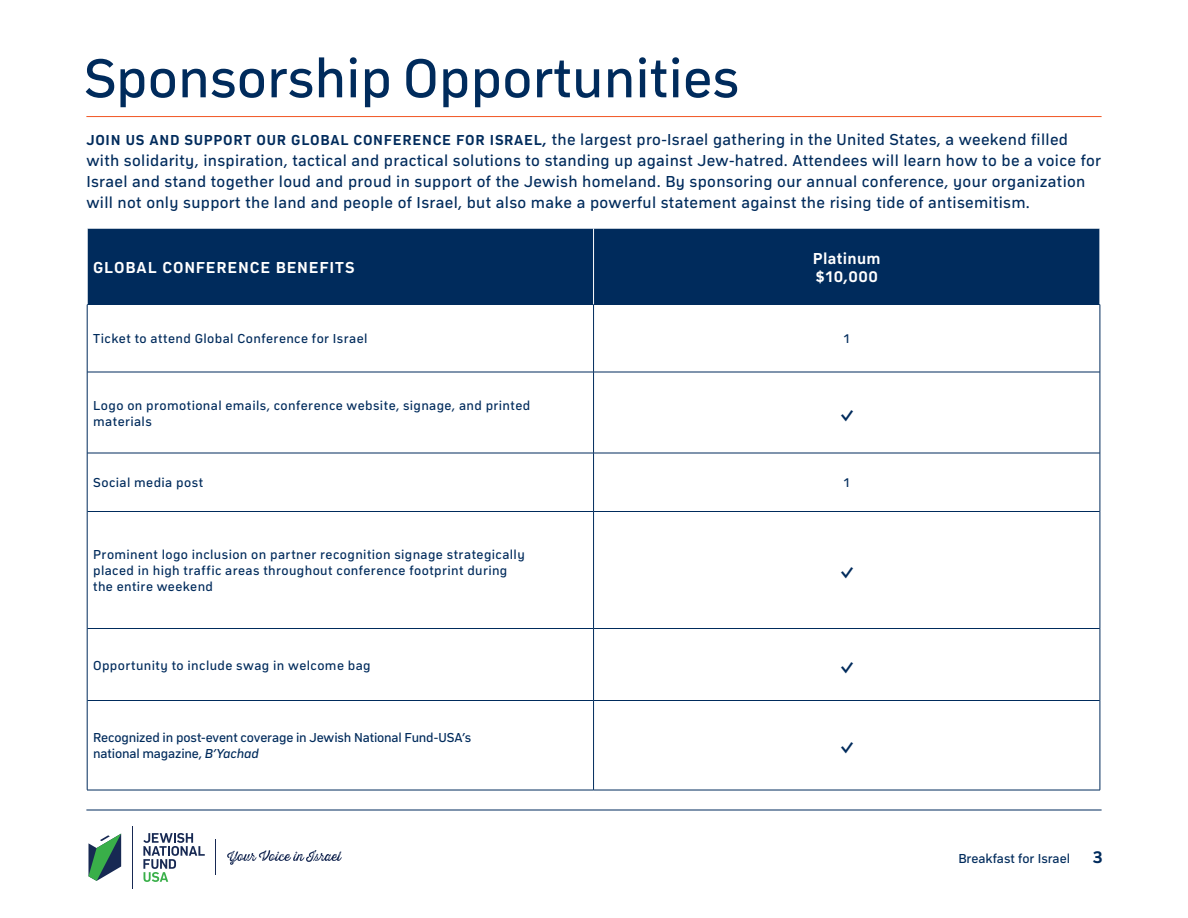
<style>
.page{position:relative;width:1188px;height:918px;background:#fff}
.page>*{position:absolute;margin:0;border:0;box-sizing:border-box;transform-origin:0 0}
.t1{font:57px "Compasse";color:#002b5c}
.BODY{font:italic 700 19.5px "Aptos";color:#002b5c}
.Body_Text{font:16.5px/21px "Compasse";letter-spacing:.02em;color:#002b5c}
.BODY-2{font:700 16.5px "Compasse";letter-spacing:.045em;color:#fff}
.BODY-3{font:700 16.5px "Compasse";letter-spacing:.02em;color:#fff}
.BODY-4{font:13.5px/16.2px "Compasse";letter-spacing:.03em;color:#002b5c}
.BODY-5{font:13.5px/16.2px "Compasse";letter-spacing:-.01em;color:#002b5c}
.BODY-6{font:13.5px "Compasse";color:#002b5c}
.s1{font-weight:700;font-size:15px}
.s2{font-style:italic}
.s3{font-weight:700;font-size:18px}
</style>
<div class="page">
<hr style="left:86px;top:810px;width:1016px;height:1px;background:#002b5c">
<hr style="left:216px;top:840px;width:1px;height:35px;background:#172953">
<svg style="left:227px;top:850px;width:115px;height:15px"></svg>
<hr style="left:132px;top:826px;width:1px;height:63px;background:#172953">
<svg style="left:88px;top:834px;width:33px;height:47px"></svg>
<svg style="left:143px;top:833px;width:62px;height:49px"></svg>
<hr style="left:86px;top:116px;width:1016px;height:1px;background:#f15622">
<div style="left:88px;top:229px;width:1012px;height:75px;background:#002b5c"></div>
<hr style="left:87px;top:304px;width:507px;height:1px;background:#002b5c">
<hr style="left:594px;top:304px;width:506px;height:1px;background:#002b5c">
<hr style="left:593px;top:305px;width:1px;height:67px;background:#002b5c">
<hr style="left:87px;top:372px;width:507px;height:1px;background:#002b5c">
<hr style="left:594px;top:372px;width:506px;height:1px;background:#002b5c">
<hr style="left:593px;top:372px;width:1px;height:81px;background:#002b5c">
<hr style="left:87px;top:453px;width:507px;height:1px;background:#002b5c">
<hr style="left:594px;top:453px;width:506px;height:1px;background:#002b5c">
<hr style="left:593px;top:453px;width:1px;height:58px;background:#002b5c">
<hr style="left:87px;top:511px;width:507px;height:1px;background:#002b5c">
<hr style="left:594px;top:511px;width:506px;height:1px;background:#002b5c">
<hr style="left:593px;top:512px;width:1px;height:116px;background:#002b5c">
<hr style="left:87px;top:628px;width:507px;height:1px;background:#002b5c">
<hr style="left:594px;top:628px;width:506px;height:1px;background:#002b5c">
<hr style="left:593px;top:629px;width:1px;height:71px;background:#002b5c">
<hr style="left:87px;top:700px;width:507px;height:1px;background:#002b5c">
<hr style="left:594px;top:700px;width:506px;height:1px;background:#002b5c">
<hr style="left:593px;top:701px;width:1px;height:89px;background:#002b5c">
<hr style="left:87px;top:305px;width:1px;height:67px;background:#002b5c">
<hr style="left:1100px;top:305px;width:1px;height:67px;background:#002b5c">
<hr style="left:87px;top:372px;width:1px;height:81px;background:#002b5c">
<hr style="left:1100px;top:372px;width:1px;height:81px;background:#002b5c">
<hr style="left:87px;top:453px;width:1px;height:59px;background:#002b5c">
<hr style="left:1100px;top:453px;width:1px;height:59px;background:#002b5c">
<hr style="left:87px;top:512px;width:1px;height:116px;background:#002b5c">
<hr style="left:1100px;top:512px;width:1px;height:116px;background:#002b5c">
<hr style="left:87px;top:628px;width:1px;height:72px;background:#002b5c">
<hr style="left:1100px;top:628px;width:1px;height:72px;background:#002b5c">
<hr style="left:87px;top:701px;width:1px;height:89px;background:#002b5c">
<hr style="left:1100px;top:701px;width:1px;height:89px;background:#002b5c">
<hr style="left:87px;top:790px;width:507px;height:1px;background:#002b5c">
<hr style="left:594px;top:790px;width:506px;height:1px;background:#002b5c">
<hr style="left:593px;top:228px;width:1px;height:76px;background:#fff">
<p class="t1" style="left:84px;top:45px;width:657px">Sponsorship Opportunities</p>
<p class="Body_Text" style="left:86px;top:129px;width:1016px"><span class="s1">JOIN US AND SUPPORT OUR GLOBAL CONFERENCE FOR ISRAEL,</span> the largest pro-Israel gathering in the United States, a weekend filled with solidarity, inspiration, tactical and practical solutions to standing up against Jew-hatred. Attendees will learn how to be a voice for Israel and stand together loud and proud in support of the Jewish homeland. By sponsoring our annual conference, your organization will not only support the land and people of Israel, but also make a powerful statement against the rising tide of antisemitism.</p>
<p class="BODY-2" style="left:93px;top:258px;width:263px">GLOBAL CONFERENCE BENEFITS</p>
<p class="BODY-3" style="left:813px;top:249px;width:69px">Platinum</p>
<p class="BODY-2" style="left:816px;top:267px;width:64px">$10,000</p>
<p class="BODY-4" style="left:93px;top:331px;width:276px">Ticket to attend Global Conference for Israel</p>
<p class="BODY-4" style="left:843px;top:331px;width:9px">1</p>
<p class="BODY-4" style="left:93px;top:397px;width:439px">Logo on promotional emails, conference website, signage, and printed materials</p>
<p class="BODY" style="left:839px;top:402px;width:16px">✓</p>
<p class="BODY-4" style="left:93px;top:475px;width:112px">Social media post</p>
<p class="BODY-4" style="left:843px;top:475px;width:9px">1</p>
<p class="BODY-4" style="left:93px;top:546px;width:433px">Prominent logo inclusion on partner recognition signage strategically placed in high traffic areas throughout conference footprint during the entire weekend</p>
<p class="BODY" style="left:839px;top:559px;width:16px">✓</p>
<p class="BODY-4" style="left:93px;top:657px;width:279px">Opportunity to include swag in welcome bag</p>
<p class="BODY" style="left:839px;top:654px;width:16px">✓</p>
<p class="BODY-5" style="left:93px;top:729px;width:379px">Recognized in post-event coverage in Jewish National Fund-USA’s national magazine, <span class="s2">B’Yachad</span></p>
<p class="BODY" style="left:839px;top:735px;width:16px">✓</p>
<p class="BODY-6" style="left:958px;top:850px;width:146px">Breakfast for Israel <span class="s3">3</span></p>
</div>
